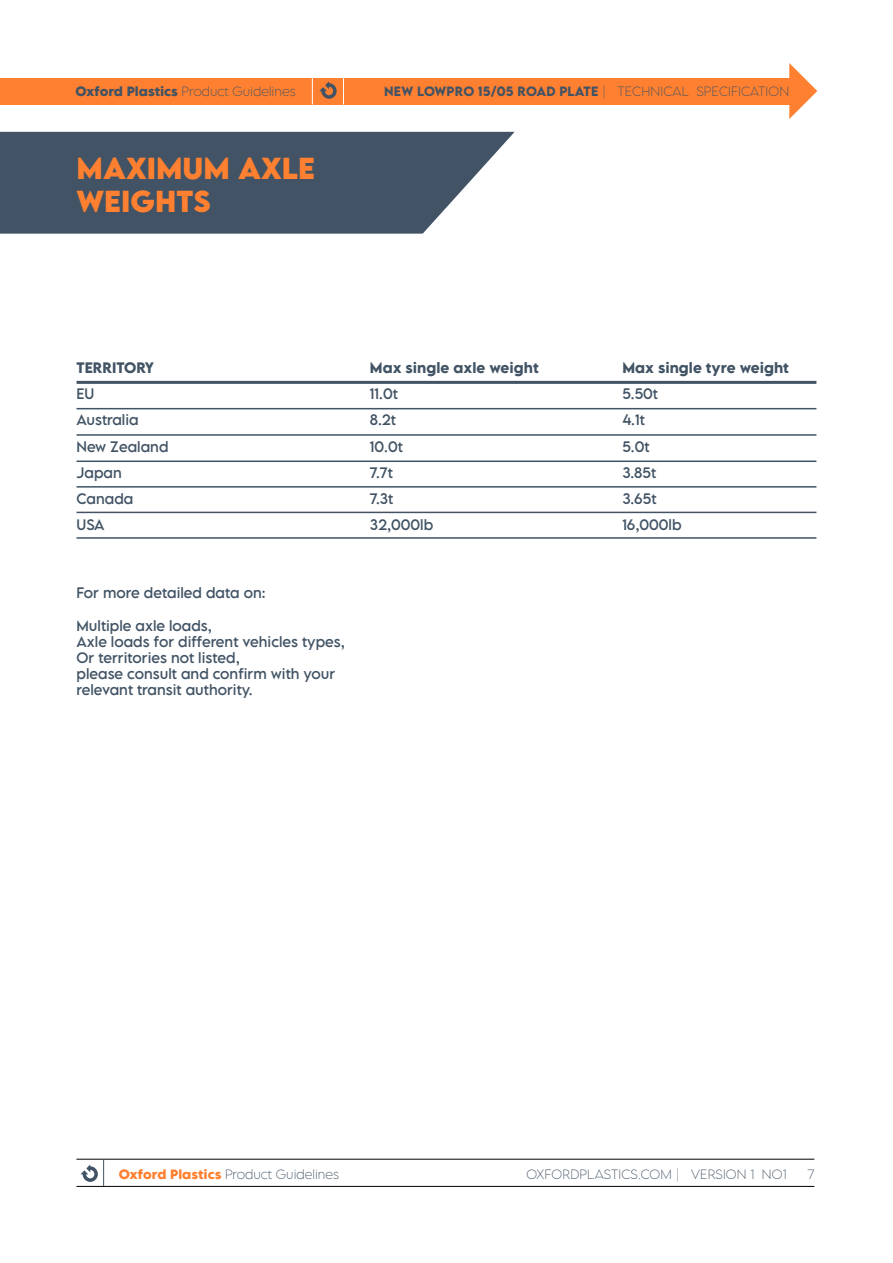
<style>
.page{position:relative;width:893px;height:1263px;background:#fff}
.page>*{position:absolute;margin:0;border:0;box-sizing:border-box;transform-origin:0 0}
.t1{font:700 27px/32.5px "LEMONMILK Pro";color:#ff8030}
.t2{font:13.5px/26.2px "LEMONMILK Pro";color:#415364}
.t3{font:600 13.5px "LEMONMILK Pro";color:#415364}
.t4{font:200 12px "LEMONMILK Pro";color:#415364}
.t5{font:600 12px "LEMONMILK Pro";letter-spacing:.015em;color:#415364}
.s1{font-weight:700}
.s2{font-weight:200}
.s3{font-weight:700;color:#ff8030}
</style>
<div class="page">
<div style="left:0;top:132px;width:413px;height:102px;background:#415364"></div>
<svg style="left:413px;top:132px;width:101px;height:102px"></svg>
<div style="left:0;top:78px;width:789px;height:27px;background:#ff8030"></div>
<svg style="left:789px;top:63px;width:28px;height:56px"></svg>
<svg style="left:312px;top:78px;width:1px;height:27px"></svg>
<svg style="left:343px;top:78px;width:1px;height:27px"></svg>
<svg style="left:319px;top:81px;width:18px;height:18px"></svg>
<hr style="left:76px;top:1159px;width:738px;height:1px;background:#000">
<hr style="left:76px;top:1186px;width:738px;height:1px;background:#000">
<svg style="left:80px;top:1159px;width:24px;height:27px"></svg>
<hr style="left:77px;top:381px;width:739px;height:3px;background:#415364">
<hr style="left:77px;top:408px;width:739px;height:1px;background:#415364">
<hr style="left:77px;top:434px;width:739px;height:2px;background:#415364">
<hr style="left:77px;top:460px;width:739px;height:2px;background:#415364">
<hr style="left:77px;top:486px;width:739px;height:2px;background:#415364">
<hr style="left:77px;top:512px;width:739px;height:1px;background:#415364">
<hr style="left:77px;top:537px;width:739px;height:2px;background:#415364">
<p class="t4" style="left:75px;top:84px;width:222px"><span class="s1">Oxford Plastics</span> Product Guidelines</p>
<h1 class="t1" style="left:77px;top:153px;width:240px">MAXIMUM AXLE<br>WEIGHTS</h1>
<p class="t5" style="left:384px;top:84px;width:406px">NEW LOWPRO 15/05 ROAD PLATE <span class="s2">| TECHNICAL SPECIFICATION</span></p>
<p class="t3" style="left:77px;top:358px;width:79px">TERRITORY</p>
<p class="t2" style="left:77px;top:381px;width:93px">EU<br>Australia<br>New Zealand<br>Japan<br>Canada<br>USA</p>
<p class="t2" style="left:77px;top:580px;width:191px">For more detailed data on:</p>
<p class="t2" style="left:77px;top:617px;width:270px;line-height:16.2px">Multiple axle loads,<br>Axle loads for different vehicles types,<br>Or territories not listed,<br>please consult and confirm with your relevant transit authority.</p>
<p class="t3" style="left:370px;top:358px;width:170px">Max single axle weight</p>
<p class="t2" style="left:370px;top:381px;width:65px">11.0t<br>8.2t<br>10.0t<br>7.7t<br>7.3t<br>32,000lb</p>
<p class="t3" style="left:622px;top:358px;width:168px">Max single tyre weight</p>
<p class="t2" style="left:622px;top:381px;width:61px">5.50t<br>4.1t<br>5.0t<br>3.85t<br>3.65t<br>16,000lb</p>
<p class="t4" style="left:119px;top:1166px;width:222px"><span class="s3">Oxford Plastics</span> Product Guidelines</p>
<p class="t4" style="left:527px;top:1166px;width:262px">OXFORDPLASTICS.COM | VERSION 1 NO1</p>
<p class="t4" style="left:807px;top:1166px;width:8px">7</p>
</div>
